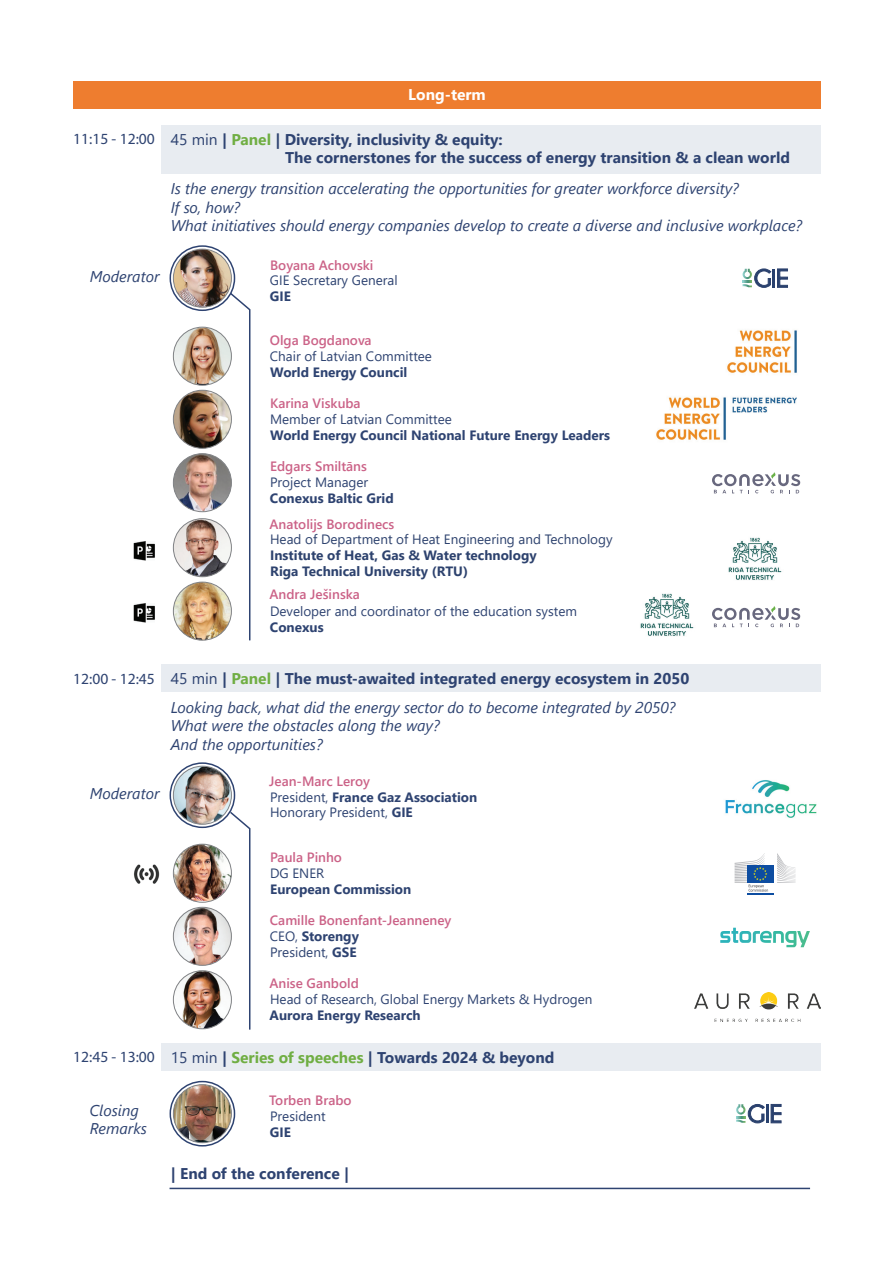
<style>
.page{position:relative;width:893px;height:1263px;background:#fff}
.page>*{position:absolute;margin:0;border:0;box-sizing:border-box;transform-origin:0 0}
.t1{font:italic 15.6px/18.6px "Segoe UI";color:#2e4371}
.t2{font:700 15.6px/18.6px "Segoe UI";color:#2e4371}
.t3{font:15.6px "Myriad Pro";color:#2e4371}
.t4{font:700 15.6px "Segoe UI";color:#fff}
.t5{font:13.5px/15.8px "Segoe UI";color:#2e4371}
.t6{font:600 13.5px/16.2px "Segoe UI";color:#cb6287}
.t7{font:700 13.5px "Segoe UI";color:#2e4371}
.t8{font:700 13.5px/15.8px "Segoe UI";color:#2d426e}
.t9{font:13.5px "Segoe UI";color:#2d426e}
.s1{font-weight:400}
.s2{color:#70ae43}
.s3{font-style:normal}
.s4{font-weight:700;font-style:normal}
.s5{font-weight:700;font-style:normal;color:#70ae43}
.s6{font-weight:600;color:#cb6287}
.s7{font-weight:700}
.s8{font-weight:400;color:#2e4371}
.s9{font-weight:700;color:#2e4371}
</style>
<div class="page">
<div style="left:161px;top:125px;width:660px;height:48px;background:#e8ecf1"></div>
<img style="left:173px;top:249px;width:58px;height:58px;border-radius:29px">
<div style="left:173px;top:249px;width:59px;height:58px;border:1px solid #808285;border-radius:50%"></div>
<div style="left:170px;top:245px;width:65px;height:66px;border:2px solid #2e4371;border-radius:50%"></div>
<svg style="left:228px;top:291px;width:23px;height:350px"></svg>
<div style="left:73px;top:81px;width:748px;height:27px;background:#ee7d2f"></div>
<img style="left:173px;top:327px;width:58px;height:58px;border-radius:29px">
<div style="left:173px;top:327px;width:59px;height:58px;border:1px solid #808285;border-radius:50%"></div>
<img style="left:173px;top:390px;width:58px;height:58px;border-radius:29px">
<div style="left:173px;top:390px;width:59px;height:58px;border:1px solid #808285;border-radius:50%"></div>
<img style="left:173px;top:519px;width:58px;height:58px;border-radius:29px">
<div style="left:173px;top:518px;width:59px;height:59px;border:1px solid #808285;border-radius:50%"></div>
<img style="left:173px;top:454px;width:58px;height:58px;border-radius:29px">
<div style="left:173px;top:453px;width:59px;height:59px;border:1px solid #808285;border-radius:50%"></div>
<img style="left:173px;top:582px;width:58px;height:58px;border-radius:29px">
<div style="left:173px;top:582px;width:59px;height:58px;border:1px solid #808285;border-radius:50%"></div>
<svg style="left:777px;top:269px;width:11px;height:19px"></svg>
<hr style="left:772px;top:269px;width:3px;height:19px;background:#29416e">
<svg style="left:742px;top:269px;width:29px;height:19px"></svg>
<img style="left:656px;top:397px;width:141px;height:43px">
<img style="left:727px;top:330px;width:70px;height:43px">
<svg style="left:712px;top:472px;width:88px;height:21px"></svg>
<svg style="left:712px;top:606px;width:88px;height:21px"></svg>
<img style="left:728px;top:537px;width:54px;height:43px">
<img style="left:640px;top:593px;width:54px;height:43px">
<div style="left:161px;top:665px;width:660px;height:27px;background:#e8ecf1"></div>
<img style="left:173px;top:766px;width:58px;height:58px;border-radius:29px">
<div style="left:173px;top:766px;width:59px;height:58px;border:1px solid #808285;border-radius:50%"></div>
<div style="left:170px;top:762px;width:65px;height:66px;border:2px solid #2e4371;border-radius:50%"></div>
<img style="left:173px;top:844px;width:55px;height:57px">
<div style="left:173px;top:844px;width:59px;height:58px;border:1px solid #808285;border-radius:50%"></div>
<img style="left:173px;top:907px;width:58px;height:58px;border-radius:29px">
<div style="left:173px;top:907px;width:59px;height:58px;border:1px solid #808285;border-radius:50%"></div>
<img style="left:173px;top:971px;width:58px;height:58px;border-radius:29px">
<div style="left:173px;top:970px;width:59px;height:59px;border:1px solid #808285;border-radius:50%"></div>
<div style="left:161px;top:1044px;width:660px;height:27px;background:#e8ecf1"></div>
<hr style="left:170px;top:1188px;width:640px;height:1px;background:#2e4371">
<svg style="left:228px;top:810px;width:23px;height:220px"></svg>
<img style="left:725px;top:780px;width:92px;height:38px">
<svg style="left:735px;top:853px;width:61px;height:42px"></svg>
<svg style="left:720px;top:928px;width:90px;height:19px"></svg>
<img style="left:695px;top:992px;width:126px;height:29px">
<img style="left:173px;top:1085px;width:58px;height:58px;border-radius:29px">
<div style="left:173px;top:1084px;width:59px;height:59px;border:1px solid #808285;border-radius:50%"></div>
<div style="left:170px;top:1081px;width:65px;height:65px;border:2px solid #2e4371;border-radius:50%"></div>
<svg style="left:771px;top:1104px;width:10px;height:19px"></svg>
<hr style="left:766px;top:1104px;width:3px;height:19px;background:#29416e">
<svg style="left:736px;top:1104px;width:29px;height:19px"></svg>
<img style="left:133px;top:541px;width:22px;height:20px">
<img style="left:133px;top:603px;width:22px;height:19px">
<img style="left:134px;top:864px;width:25px;height:20px">
<p class="t4" style="left:408px;top:80px;width:79px">Long-term</p>
<p class="t3" style="left:73px;top:129px;width:83px">11:15 - 12:00</p>
<p class="t1" style="left:90px;top:265px;width:71px">Moderator</p>
<p class="t2" style="left:285px;top:129px;width:506px;text-indent:-114px"><span class="s1">45 min</span> | <span class="s2">Panel</span> | Diversity, inclusivity &amp; equity:<br>The cornerstones for the success of energy transition &amp; a clean world</p>
<p class="t1" style="left:171px;top:177px;width:633px">Is the energy transition accelerating the opportunities for greater workforce diversity?<br>If so, how?<br>What initiatives should energy companies develop to create a diverse and inclusive workplace?</p>
<p class="t6" style="left:270px;top:256px;width:105px">Boyana Achovski</p>
<p class="t5" style="left:270px;top:271px;width:129px">GIE Secretary General</p>
<p class="t7" style="left:270px;top:284px;width:23px">GIE</p>
<p class="t6" style="left:270px;top:330px;width:103px">Olga Bogdanova</p>
<p class="t5" style="left:270px;top:347px;width:164px">Chair of Latvian Committee</p>
<p class="t7" style="left:270px;top:359px;width:139px">World Energy Council</p>
<p class="t6" style="left:270px;top:394px;width:92px">Karina Viskuba</p>
<p class="t5" style="left:270px;top:410px;width:183px">Member of Latvian Committee</p>
<p class="t7" style="left:270px;top:422px;width:342px">World Energy Council National Future Energy Leaders</p>
<p class="t6" style="left:270px;top:457px;width:98px">Edgars Smiltāns</p>
<p class="t5" style="left:270px;top:473px;width:100px">Project Manager</p>
<p class="t7" style="left:270px;top:486px;width:125px">Conexus Baltic Grid</p>
<p class="t6" style="left:269px;top:515px;width:126px">Anatolijs Borodinecs</p>
<p class="t9" style="left:270px;top:527px;width:344px">Head of Department of Heat Engineering and Technology</p>
<p class="t8" style="left:270px;top:546px;width:268px">Institute of Heat, Gas &amp; Water technology<br>Riga Technical University (RTU)</p>
<p class="t6" style="left:269px;top:585px;width:92px">Andra Ješinska</p>
<p class="t5" style="left:270px;top:602px;width:309px">Developer and coordinator of the education system</p>
<p class="t7" style="left:270px;top:614px;width:55px">Conexus</p>
<p class="t3" style="left:73px;top:669px;width:83px">12:00 - 12:45</p>
<p class="t1" style="left:90px;top:782px;width:71px">Moderator</p>
<p class="t1" style="left:171px;top:662px;width:520px;line-height:28.2px"><span class="s3">45 min</span> <span class="s4">|</span> <span class="s5">Panel</span> <span class="s4">| The must-awaited integrated energy ecosystem in 2050<br></span>Looking back, what did the energy sector do to become integrated by 2050?</p>
<p class="t1" style="left:171px;top:714px;width:271px">What were the obstacles along the way?<br>And the opportunities?</p>
<p class="t5" style="left:269px;top:772px;width:210px"><span class="s6">Jean-Marc Leroy<br></span>President, <span class="s7">France Gaz Association<br></span>Honorary President, <span class="s7">GIE</span></p>
<p class="t6" style="left:270px;top:847px;width:73px">Paula Pinho</p>
<p class="t5" style="left:270px;top:864px;width:56px">DG ENER</p>
<p class="t7" style="left:270px;top:876px;width:143px">European Commission</p>
<p class="t6" style="left:270px;top:911px;width:183px">Camille Bonenfant-Jeanneney<br><span class="s8">CEO,</span> <span class="s9">Storengy<br></span><span class="s8">President,</span> <span class="s9">GSE</span></p>
<p class="t6" style="left:269px;top:974px;width:91px">Anise Ganbold</p>
<p class="t5" style="left:270px;top:990px;width:324px">Head of Research, Global Energy Markets &amp; Hydrogen</p>
<p class="t7" style="left:270px;top:1003px;width:153px">Aurora Energy Research</p>
<p class="t3" style="left:73px;top:1047px;width:83px">12:45 - 13:00</p>
<p class="t2" style="left:171px;top:1047px;width:385px"><span class="s1">15 min</span> | <span class="s2">Series of speeches</span> | Towards 2024 &amp; beyond</p>
<p class="t1" style="left:89px;top:1098px;width:59px">Closing<br>Remarks</p>
<p class="t6" style="left:269px;top:1091px;width:84px">Torben Brabo</p>
<p class="t5" style="left:270px;top:1107px;width:57px">President</p>
<p class="t7" style="left:270px;top:1119px;width:23px">GIE</p>
<p class="t2" style="left:171px;top:1162px;width:180px">| End of the conference |</p>
</div>
